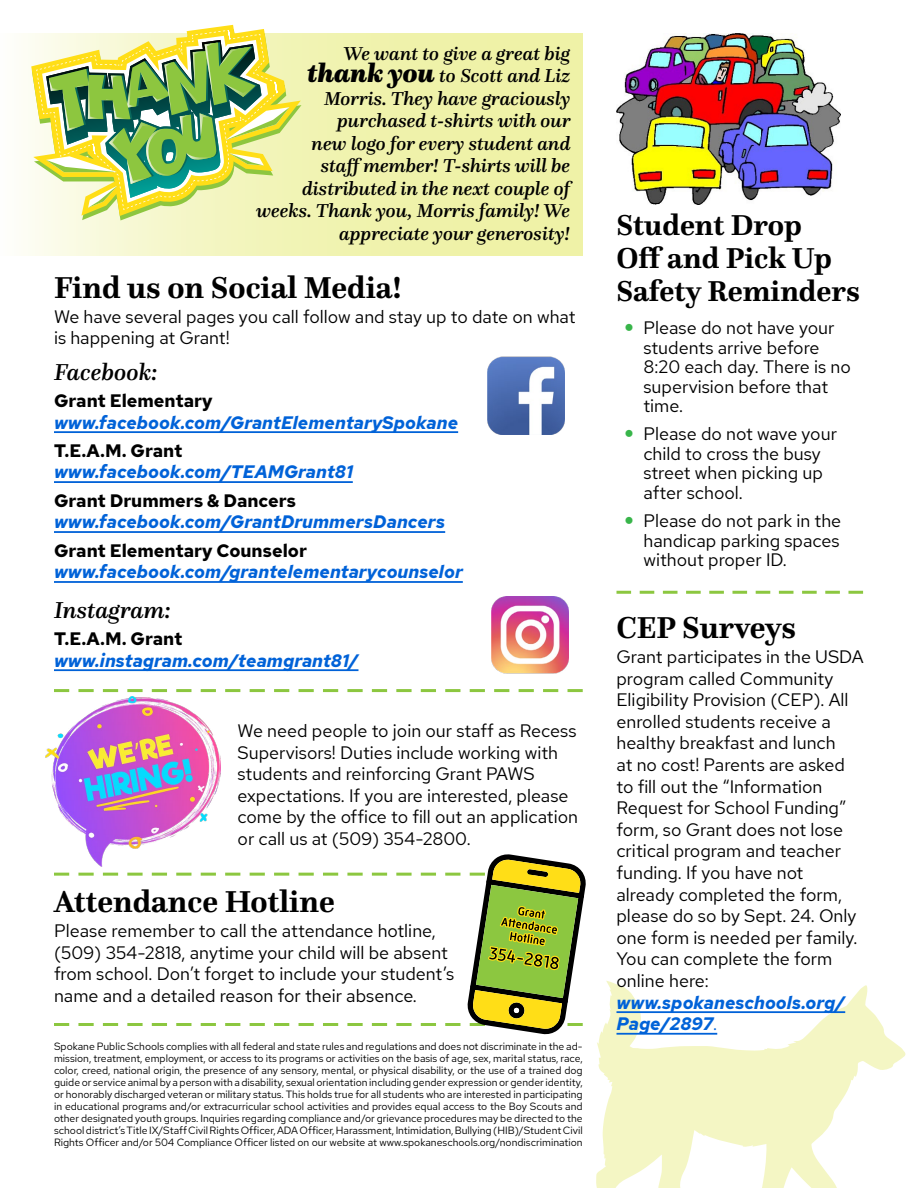
<style>
.page{position:relative;width:918px;height:1188px;background:#fff}
.page>*{position:absolute;margin:0;border:0;box-sizing:border-box;transform-origin:0 0}
.Head_21{font:700 31.5px "Questa";color:#000}
.Head_21-2{font:700 30px/33px "Questa";color:#000}
.Italic_Subhead_16{font:italic 500 24px "Questa";color:#000}
.Body_Text_12{font:italic 500 19.5px/22.5px "Questa";color:#000;text-align:right}
.Body_Text_12-2{font:18px/21.6px "Red Hat Text";color:#000}
.Body_Text_12-3{font:italic 700 18px/21.6px "Red Hat Text";color:#0062d8}
.Body_Text{font:10.5px/12px "Red Hat Text";color:#000;text-align:justify}
.s1{font-weight:900;font-size:27px}
.s2{font-style:normal;color:#000}
.s3{font-weight:700;font-style:italic;color:#0062d8}
.s4{color:#0062d8}
</style>
<div class="page">
<img style="left:45px;top:697px;width:176px;height:157px">
<img style="left:491px;top:596px;width:77px;height:78px">
<img style="left:487px;top:356px;width:77px;height:78px">
<svg style="left:54px;top:854px;width:532px;height:181px"></svg>
<svg style="left:596px;top:981px;width:310px;height:207px;fill:#f4f6c4"></svg>
<svg style="left:23px;top:34px;width:560px;height:222px;background:#f0f3b1"></svg>
<hr style="left:54px;top:431px;width:404px;height:2px;background:#0062d8">
<hr style="left:54px;top:481px;width:299px;height:2px;background:#0062d8">
<hr style="left:54px;top:531px;width:391px;height:2px;background:#0062d8">
<hr style="left:54px;top:581px;width:409px;height:2px;background:#0062d8">
<hr style="left:54px;top:669px;width:304px;height:2px;background:#0062d8">
<hr style="left:616px;top:1011px;width:229px;height:2px;background:#0062d8">
<hr style="left:616px;top:1033px;width:101px;height:2px;background:#0062d8">
<svg style="left:32px;top:216px;width:269px;height:4px"></svg>
<svg style="left:31px;top:25px;width:270px;height:191px"></svg>
<svg style="left:36px;top:30px;width:254px;height:180px;background:#b5cc77"></svg>
<svg style="left:54px;top:689px;width:529px;height:3px"></svg>
<img style="left:616px;top:34px;width:224px;height:170px">
<svg style="left:616px;top:591px;width:247px;height:3px"></svg>
<p class="Body_Text_12" style="left:256px;top:42px;width:316px">We want to give a great big<br><span class="s1">thank you</span> to Scott and Liz<br>Morris. They have graciously purchased t-shirts with our<br>new logo for every student and<br>staff member! T-shirts will be distributed in the next couple of weeks. Thank you, Morris family! We appreciate your generosity!</p>
<p class="Head_21" style="left:54px;top:268px;width:349px">Find us on Social Media!</p>
<p class="Body_Text_12-2" style="left:54px;top:305px;width:523px">We have several pages you call follow and stay up to date on what is happening at Grant!</p>
<p class="Italic_Subhead_16" style="left:54px;top:357px;width:105px">Facebook:</p>
<p class="Body_Text_12-3" style="left:54px;top:390px;width:406px"><span class="s2">Grant Elementary </span>www.facebook.com/GrantElementarySpokane</p>
<p class="Body_Text_12-3" style="left:54px;top:440px;width:300px"><span class="s2">T.E.A.M. Grant </span>www.facebook.com/TEAMGrant81</p>
<p class="Body_Text_12-3" style="left:54px;top:490px;width:393px"><span class="s2">Grant Drummers &amp; Dancers </span>www.facebook.com/GrantDrummersDancers</p>
<p class="Body_Text_12-3" style="left:54px;top:540px;width:410px"><span class="s2">Grant Elementary Counselor </span>www.facebook.com/grantelementarycounselor</p>
<p class="Italic_Subhead_16" style="left:54px;top:595px;width:118px">Instagram:</p>
<p class="Body_Text_12-3" style="left:54px;top:628px;width:306px"><span class="s2">T.E.A.M. Grant </span>www.instagram.com/teamgrant81/</p>
<p class="Body_Text_12-2" style="left:238px;top:720px;width:342px">We need people to join our staff as Recess Supervisors! Duties include working with students and reinforcing Grant PAWS expectations. If you are interested, please come by the office to fill out an application or call us at (509) 354-2800.</p>
<p class="Head_21" style="left:54px;top:882px;width:282px">Attendance Hotline</p>
<p class="Body_Text_12-2" style="left:54px;top:920px;width:402px">Please remember to call the attendance hotline, (509) 354-2818, anytime your child will be absent from school. Don’t forget to include your student’s name and a detailed reason for their absence.</p>
<p class="Body_Text" style="left:54px;top:1040px;width:530px">Spokane Public Schools complies with all federal and state rules and regulations and does not discriminate in the ad&shy;mission, treatment, employment, or access to its programs or activities on the basis of age, sex, marital status, race, color, creed, national origin, the presence of any sensory, mental, or physical disability, or the use of a trained dog guide or service animal by a person with a disability, sexual orientation including gender expression or gender identity, or honorably discharged veteran or military status. This holds true for all students who are interested in participating in educational programs and/or extracurricular school activities and provides equal access to the Boy Scouts and other designated youth groups. Inquiries regarding compliance and/or grievance procedures may be directed to the school district’s Title IX/Staff Civil Rights Officer, ADA Officer, Harassment, Intimidation, Bullying (HIB)/Student Civil Rights Officer and/or 504 Compliance Officer listed on our website at www.spokaneschools.org/nondiscrimination</p>
<p class="Head_21-2" style="left:616px;top:208px;width:245px">Student Drop<br>Off and Pick Up<br>Safety Reminders</p>
<p class="Body_Text_12-2" style="left:644px;top:318px;width:209px;line-height:19.5px">Please do not have your students arrive before<br>8:20 each day. There is no supervision before that time.</p>
<p class="Body_Text_12-2" style="left:644px;top:424px;width:195px;line-height:19.5px">Please do not wave your child to cross the busy street when picking up after school.</p>
<p class="Body_Text_12-2" style="left:644px;top:511px;width:199px;line-height:19.5px;text-align:justify">Please do not park in the handicap parking spaces without proper ID.</p>
<p class="Head_21" style="left:616px;top:608px;width:181px">CEP Surveys</p>
<p class="Body_Text_12-2" style="left:616px;top:646px;width:249px">Grant participates in the USDA program called Community<br>Eligibility Provision (CEP). All enrolled students receive a healthy breakfast and lunch<br>at no cost! Parents are asked to fill out the “Information<br>Request for School Funding” form, so Grant does not lose critical program and teacher funding. If you have not already completed the form, please do so by Sept. 24. Only one form is needed per family.<br>You can complete the form online here: <span class="s3">www.spokaneschools.org/<br>Page/2897</span><span class="s4">.</span></p>
</div>
